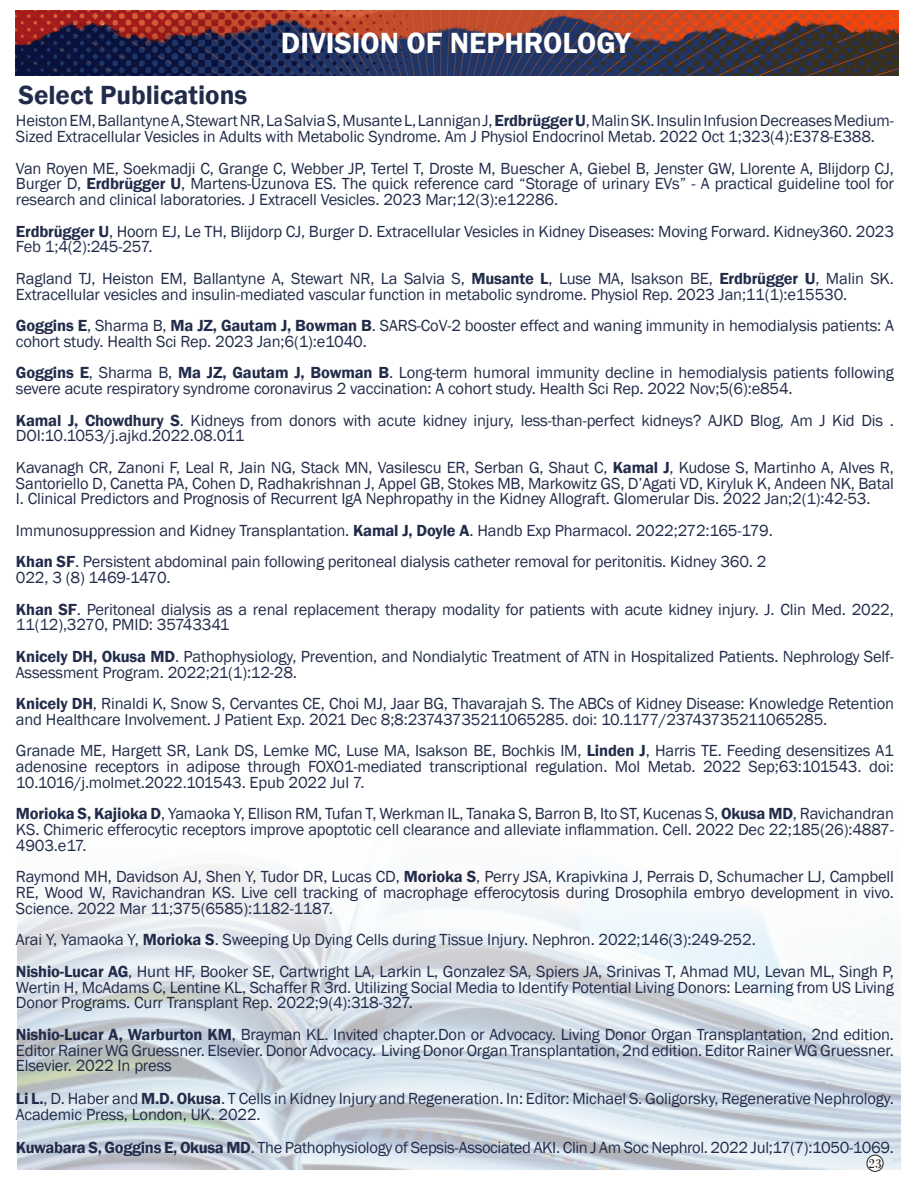
<style>
.page{position:relative;width:918px;height:1188px;background:#fff}
.page>*{position:absolute;margin:0;border:0;box-sizing:border-box;transform-origin:0 0}
.t1{font:600 30px "Franklin Gothic";color:#fff}
.t2{font:600 27px "Franklin Gothic";color:#222c4a}
.t3{font:16.5px/15.8px "Franklin Gothic";letter-spacing:-.01em;color:#222c4a}
.t4{font:13.5px "Bodoni";color:#231f20}
.s1{font-weight:600}
</style>
<div class="page">
<img style="left:16px;top:10px;width:883px;height:65px">
<img style="left:17px;top:864px;width:884px;height:306px">
<div style="left:867px;top:1155px;width:16px;height:16px;background:#fff;border-radius:50%"></div>
<div style="left:867px;top:1155px;width:16px;height:17px;border:1px solid #231f20;border-radius:50%"></div>
<p class="t1" style="left:281px;top:24px;width:351px">DIVISION OF NEPHROLOGY</p>
<p class="t2" style="left:18px;top:79px;width:230px">Select Publications</p>
<p class="t3" style="left:16px;top:113px;width:880px">Heiston EM, Ballantyne A, Stewart NR, La Salvia S, Musante L, Lannigan J, <span class="s1">Erdbrügger U</span>, Malin SK. Insulin Infusion Decreases Medium-<br>Sized Extracellular Vesicles in Adults with Metabolic Syndrome. Am J Physiol Endocrinol Metab. 2022 Oct 1;323(4):E378-E388.</p>
<p class="t3" style="left:16px;top:161px;width:880px;text-align:justify">Van Royen ME, Soekmadji C, Grange C, Webber JP, Tertel T, Droste M, Buescher A, Giebel B, Jenster GW, Llorente A, Blijdorp CJ, Burger D, <span class="s1">Erdbrügger U</span>, Martens-Uzunova ES. The quick reference card “Storage of urinary EVs” - A practical guideline tool for research and clinical laboratories. J Extracell Vesicles. 2023 Mar;12(3):e12286.</p>
<p class="t3" style="left:16px;top:224px;width:880px"><span class="s1">Erdbrügger U</span>, Hoorn EJ, Le TH, Blijdorp CJ, Burger D. Extracellular Vesicles in Kidney Diseases: Moving Forward. Kidney360. 2023<br>Feb 1;4(2):245-257.</p>
<p class="t3" style="left:16px;top:271px;width:880px">Ragland TJ, Heiston EM, Ballantyne A, Stewart NR, La Salvia S, <span class="s1">Musante L</span>, Luse MA, Isakson BE, <span class="s1">Erdbrügger U</span>, Malin SK.<br>Extracellular vesicles and insulin-mediated vascular function in metabolic syndrome. Physiol Rep. 2023 Jan;11(1):e15530.</p>
<p class="t3" style="left:16px;top:318px;width:880px"><span class="s1">Goggins E</span>, Sharma B, <span class="s1">Ma JZ, Gautam J, Bowman B</span>. SARS-CoV-2 booster effect and waning immunity in hemodialysis patients: A cohort study. Health Sci Rep. 2023 Jan;6(1):e1040.</p>
<p class="t3" style="left:16px;top:365px;width:880px"><span class="s1">Goggins E</span>, Sharma B, <span class="s1">Ma JZ, Gautam J, Bowman B</span>. Long-term humoral immunity decline in hemodialysis patients following severe acute respiratory syndrome coronavirus 2 vaccination: A cohort study. Health Sci Rep. 2022 Nov;5(6):e854.</p>
<p class="t3" style="left:16px;top:413px;width:880px"><span class="s1">Kamal J, Chowdhury S</span>. Kidneys from donors with acute kidney injury, less-than-perfect kidneys? AJKD Blog, Am J Kid Dis .<br>DOI:10.1053/j.ajkd.2022.08.011</p>
<p class="t3" style="left:16px;top:460px;width:880px;text-align:justify">Kavanagh CR, Zanoni F, Leal R, Jain NG, Stack MN, Vasilescu ER, Serban G, Shaut C, <span class="s1">Kamal J</span>, Kudose S, Martinho A, Alves R, Santoriello D, Canetta PA, Cohen D, Radhakrishnan J, Appel GB, Stokes MB, Markowitz GS, D’Agati VD, Kiryluk K, Andeen NK, Batal I. Clinical Predictors and Prognosis of Recurrent IgA Nephropathy in the Kidney Allograft. Glomerular Dis. 2022 Jan;2(1):42-53.</p>
<p class="t3" style="left:16px;top:523px;width:758px">Immunosuppression and Kidney Transplantation. <span class="s1">Kamal J, Doyle A</span>. Handb Exp Pharmacol. 2022;272:165-179.</p>
<p class="t3" style="left:16px;top:554px;width:752px"><span class="s1">Khan SF</span>. Persistent abdominal pain following peritoneal dialysis catheter removal for peritonitis. Kidney 360. 2</p>
<p class="t3" style="left:16px;top:570px;width:156px">022, 3 (8) 1469-1470.</p>
<p class="t3" style="left:16px;top:602px;width:879px"><span class="s1">Khan SF</span>. Peritoneal dialysis as a renal replacement therapy modality for patients with acute kidney injury. J. Clin Med. 2022,<br>11(12),3270, PMID: 35743341</p>
<p class="t3" style="left:16px;top:649px;width:880px"><span class="s1">Knicely DH, Okusa MD</span>. Pathophysiology, Prevention, and Nondialytic Treatment of ATN in Hospitalized Patients. Nephrology Self-<br>Assessment Program. 2022;21(1):12-28.</p>
<p class="t3" style="left:16px;top:696px;width:880px"><span class="s1">Knicely DH</span>, Rinaldi K, Snow S, Cervantes CE, Choi MJ, Jaar BG, Thavarajah S. The ABCs of Kidney Disease: Knowledge Retention and Healthcare Involvement. J Patient Exp. 2021 Dec 8;8:23743735211065285. doi: 10.1177/23743735211065285.</p>
<p class="t3" style="left:16px;top:743px;width:879px;text-align:justify">Granade ME, Hargett SR, Lank DS, Lemke MC, Luse MA, Isakson BE, Bochkis IM, <span class="s1">Linden J</span>, Harris TE. Feeding desensitizes A1 adenosine receptors in adipose through FOXO1-mediated transcriptional regulation. Mol Metab. 2022 Sep;63:101543. doi:<br>10.1016/j.molmet.2022.101543. Epub 2022 Jul 7.</p>
<p class="t3" style="left:16px;top:806px;width:880px;text-align:justify"><span class="s1">Morioka S, Kajioka D</span>, Yamaoka Y, Ellison RM, Tufan T, Werkman IL, Tanaka S, Barron B, Ito ST, Kucenas S, <span class="s1">Okusa MD</span>, Ravichandran KS. Chimeric efferocytic receptors improve apoptotic cell clearance and alleviate inflammation. Cell. 2022 Dec 22;185(26):4887- 4903.e17.</p>
<p class="t3" style="left:16px;top:869px;width:879px;text-align:justify">Raymond MH, Davidson AJ, Shen Y, Tudor DR, Lucas CD, <span class="s1">Morioka S</span>, Perry JSA, Krapivkina J, Perrais D, Schumacher LJ, Campbell RE, Wood W, Ravichandran KS. Live cell tracking of macrophage efferocytosis during Drosophila embryo development in vivo.<br>Science. 2022 Mar 11;375(6585):1182-1187.</p>
<p class="t3" style="left:16px;top:932px;width:741px">Arai Y, Yamaoka Y, <span class="s1">Morioka S</span>. Sweeping Up Dying Cells during Tissue Injury. Nephron. 2022;146(3):249-252.</p>
<p class="t3" style="left:16px;top:964px;width:880px;text-align:justify"><span class="s1">Nishio-Lucar AG</span>, Hunt HF, Booker SE, Cartwright LA, Larkin L, Gonzalez SA, Spiers JA, Srinivas T, Ahmad MU, Levan ML, Singh P, Wertin H, McAdams C, Lentine KL, Schaffer R 3rd. Utilizing Social Media to Identify Potential Living Donors: Learning from US Living Donor Programs. Curr Transplant Rep. 2022;9(4):318-327.</p>
<p class="t3" style="left:16px;top:1027px;width:880px;text-align:justify"><span class="s1">Nishio-Lucar A, Warburton KM</span>, Brayman KL. Invited chapter.Don or Advocacy. Living Donor Organ Transplantation, 2nd edition.<br>Editor Rainer WG Gruessner. Elsevier. Donor Advocacy. Living Donor Organ Transplantation, 2nd edition. Editor Rainer WG Gruessner.<br>Elsevier. 2022 In press</p>
<p class="t3" style="left:16px;top:1090px;width:879px;line-height:16.5px"><span class="s1">Li L.</span>, D. Haber and <span class="s1">M.D. Okusa</span>. T Cells in Kidney Injury and Regeneration. In: Editor: Michael S. Goligorsky, Regenerative Nephrology.<br>Academic Press, London, UK. 2022.</p>
<p class="t3" style="left:16px;top:1140px;width:879px"><span class="s1">Kuwabara S, Goggins E, Okusa MD</span>. The Pathophysiology of Sepsis-Associated AKI. Clin J Am Soc Nephrol. 2022 Jul;17(7):1050-1069.</p>
<p class="t4" style="left:868px;top:1156px;width:15px">23</p>
</div>
